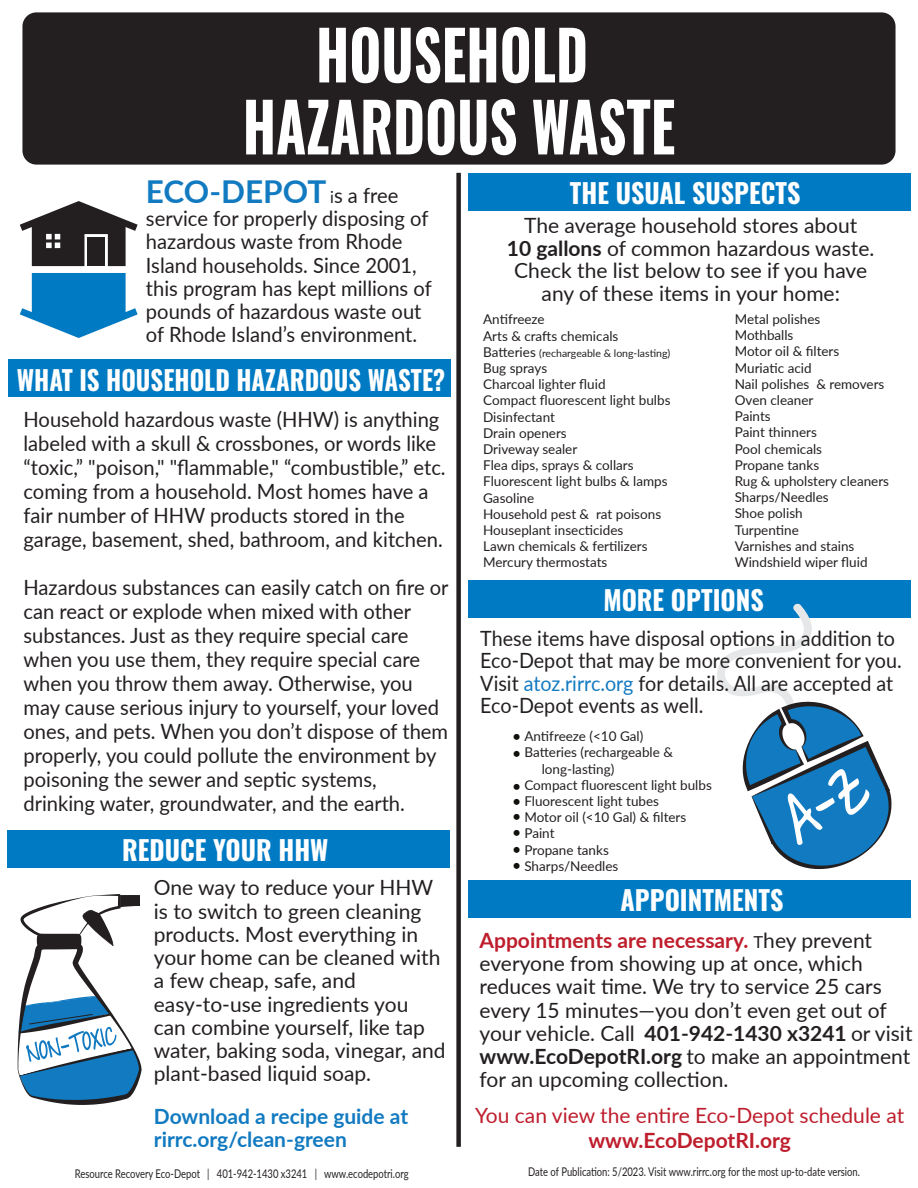
<style>
.page{position:relative;width:918px;height:1188px;background:#fff}
.page>*{position:absolute;margin:0;border:0;box-sizing:border-box;transform-origin:0 0}
.t1{font:700 67.5px/72px "Oswald";color:#fff;text-align:center;scale:.81 1}
.t2{font:700 31.5px "Lato";letter-spacing:-.005em;color:#127ac0}
.t3{font:700 27px "Oswald";color:#fff}
.t4{font:700 27px "Oswald";color:#fff;scale:.92 1}
.t5{font:21px/24px "Lato";color:#231f20;scale:.96 1}
.t6{font:21px/23.2px "Lato";color:#231f20}
.t7{font:21px/22.5px "Lato";color:#231f20;scale:.94 1}
.t8{font:700 21px/23.2px "Lato";color:#127ac0}
.t9{font:21px "Lato";color:#be1d2c}
.t10{font:700 21px "Lato";color:#be1d2c}
.t11{font:13.5px/16.2px "Lato";color:#231f20}
.t12{font:12px "Lato";color:#231f20;scale:.78 1}
.t13{font:10.5px "Lato";color:#231f20}
.s1{font-weight:400;font-size:16.5px;color:#231f20}
.s2{font-weight:400;font-size:21px;color:#231f20}
.s3{font-weight:700}
.s4{font-size:13.5px}
.s5{color:#127ac0}
.s6{font-weight:700;color:#be1d2c}
.s7{font-size:16.5px}
</style>
<div class="page">
<div style="left:468px;top:881px;width:443px;height:37px;background:#007ac2"></div>
<div style="left:468px;top:580px;width:443px;height:38px;background:#007ac2"></div>
<div style="left:468px;top:173px;width:442px;height:37px;background:#007ac2"></div>
<div style="left:7px;top:831px;width:443px;height:37px;background:#007ac2"></div>
<div style="left:22px;top:12px;width:874px;height:153px;background:#231f20;border-radius:14px"></div>
<div style="left:456px;top:173px;width:5px;height:974px;background:#231f20"></div>
<svg style="left:20px;top:273px;width:118px;height:65px"></svg>
<svg style="left:20px;top:201px;width:118px;height:65px"></svg>
<div style="left:88px;top:237px;width:17px;height:29px;background:#231f20"></div>
<svg style="left:18px;top:894px;width:124px;height:211px"></svg>
<div style="left:8px;top:359px;width:443px;height:37px;background:#007ac2"></div>
<svg style="left:717px;top:603px;width:175px;height:266px"></svg>
<h1 class="t1" style="left:243px;top:23px;width:536px">HOUSEHOLD<br>HAZARDOUS WASTE</h1>
<h2 class="t2" style="left:146px;top:168px;width:254px">ECO-DEPOT <span class="s1">i</span><span class="s2">s a free</span></h2>
<p class="t5" style="left:146px;top:206px;width:299px;line-height:23.2px">service for properly disposing of hazardous waste from Rhode<br>Island households. Since 2001, this program has kept millions of pounds of hazardous waste out of Rhode Island’s environment.</p>
<p class="t3" style="left:570px;top:179px;width:232px">THE USUAL SUSPECTS</p>
<p class="t6" style="left:507px;top:213px;width:369px;line-height:22.5px;text-align:center">The average household stores about<br><span class="s3">10 gallons</span> of common hazardous waste.<br>Check the list below to see if you have any of these items in your home:</p>
<p class="t11" style="left:735px;top:310px;width:156px">Metal polishes<br>Mothballs<br>Motor oil &amp; filters<br>Muriatic acid<br>Nail polishes &amp; removers<br>Oven cleaner<br>Paints<br>Paint thinners<br>Pool chemicals<br>Propane tanks<br>Rug &amp; upholstery cleaners<br>Sharps/Needles<br>Shoe polish<br>Turpentine<br>Varnishes and stains<br>Windshield wiper fluid</p>
<p class="t11" style="left:483px;top:311px;width:137px">Antifreeze<br>Arts &amp; crafts chemicals</p>
<p class="t13" style="left:483px;top:345px;width:189px"><span class="s4">Batteries</span> (rechargeable &amp; long-lasting)</p>
<p class="t11" style="left:483px;top:359px;width:189px">Bug sprays<br>Charcoal lighter fluid<br>Compact fluorescent light bulbs<br>Disinfectant<br>Drain openers<br>Driveway sealer<br>Flea dips, sprays &amp; collars<br>Fluorescent light bulbs &amp; lamps<br>Gasoline<br>Household pest &amp; rat poisons<br>Houseplant insecticides<br>Lawn chemicals &amp; fertilizers<br>Mercury thermostats</p>
<p class="t4" style="left:17px;top:366px;width:467px">WHAT IS HOUSEHOLD HAZARDOUS WASTE?</p>
<p class="t5" style="left:24px;top:406px;width:441px">Household hazardous waste (HHW) is anything labeled with a skull &amp; crossbones, or words like “toxic,” "poison," "flammable," “combustible,” etc. coming from a household. Most homes have a fair number of HHW products stored in the garage, basement, shed, bathroom, and kitchen.</p>
<p class="t5" style="left:24px;top:575px;width:444px">Hazardous substances can easily catch on fire or can react or explode when mixed with other substances. Just as they require special care when you use them, they require special care when you throw them away. Otherwise, you may cause serious injury to yourself, your loved ones, and pets. When you don’t dispose of them properly, you could pollute the environment by poisoning the sewer and septic systems, drinking water, groundwater, and the earth.</p>
<p class="t3" style="left:603px;top:586px;width:162px">MORE OPTIONS</p>
<p class="t7" style="left:480px;top:626px;width:450px">These items have disposal options in addition to Eco-Depot that may be more convenient for you.<br>Visit <span class="s5">atoz.rirrc.org</span> for details. All are accepted at Eco-Depot events as well.</p>
<p class="t11" style="left:524px;top:728px;width:120px">Antifreeze (&lt;10 Gal)</p>
<p class="t11" style="left:524px;top:744px;width:150px">Batteries (rechargeable &amp;</p>
<p class="t11" style="left:542px;top:760px;width:74px">long-lasting)</p>
<p class="t11" style="left:524px;top:776px;width:189px">Compact fluorescent light bulbs</p>
<p class="t11" style="left:524px;top:792px;width:136px">Fluorescent light tubes</p>
<p class="t11" style="left:524px;top:809px;width:163px">Motor oil (&lt;10 Gal) &amp; filters</p>
<p class="t11" style="left:524px;top:825px;width:32px">Paint</p>
<p class="t11" style="left:524px;top:841px;width:86px">Propane tanks</p>
<p class="t11" style="left:524px;top:857px;width:95px">Sharps/Needles</p>
<p class="t3" style="left:122px;top:836px;width:208px">REDUCE YOUR HHW</p>
<p class="t6" style="left:154px;top:875px;width:293px">One way to reduce your HHW is to switch to green cleaning products. Most everything in your home can be cleaned with a few cheap, safe, and easy-to-use ingredients you can combine yourself, like tap water, baking soda, vinegar, and plant-based liquid soap.</p>
<p class="t8" style="left:154px;top:1104px;width:256px">Download a recipe guide at rirrc.org/clean-green</p>
<p class="t12" style="left:75px;top:1165px;width:429px">Resource Recovery Eco-Depot | 401-942-1430 x3241 | www.ecodepotri.org</p>
<p class="t3" style="left:621px;top:886px;width:164px">APPOINTMENTS</p>
<p class="t6" style="left:480px;top:928px;width:434px"><span class="s6">Appointments are necessary.</span> <span class="s7">T</span>hey prevent everyone from showing up at once, which reduces wait time. We try to service 25 cars every 15 minutes—you don’t even get out of your vehicle. Call <span class="s3">401-942-1430 x3241</span> or visit <span class="s3">www.EcoDepotRI.org</span> to make an appointment for an upcoming collection.</p>
<p class="t9" style="left:475px;top:1100px;width:431px">You can view the entire Eco-Depot schedule at</p>
<p class="t10" style="left:588px;top:1125px;width:204px">www.EcoDepotRI.org</p>
<p class="t12" style="left:528px;top:1164px;width:427px">Date of Publication: 5/2023. Visit www.rirrc.org for the most up-to-date version.</p>
</div>
